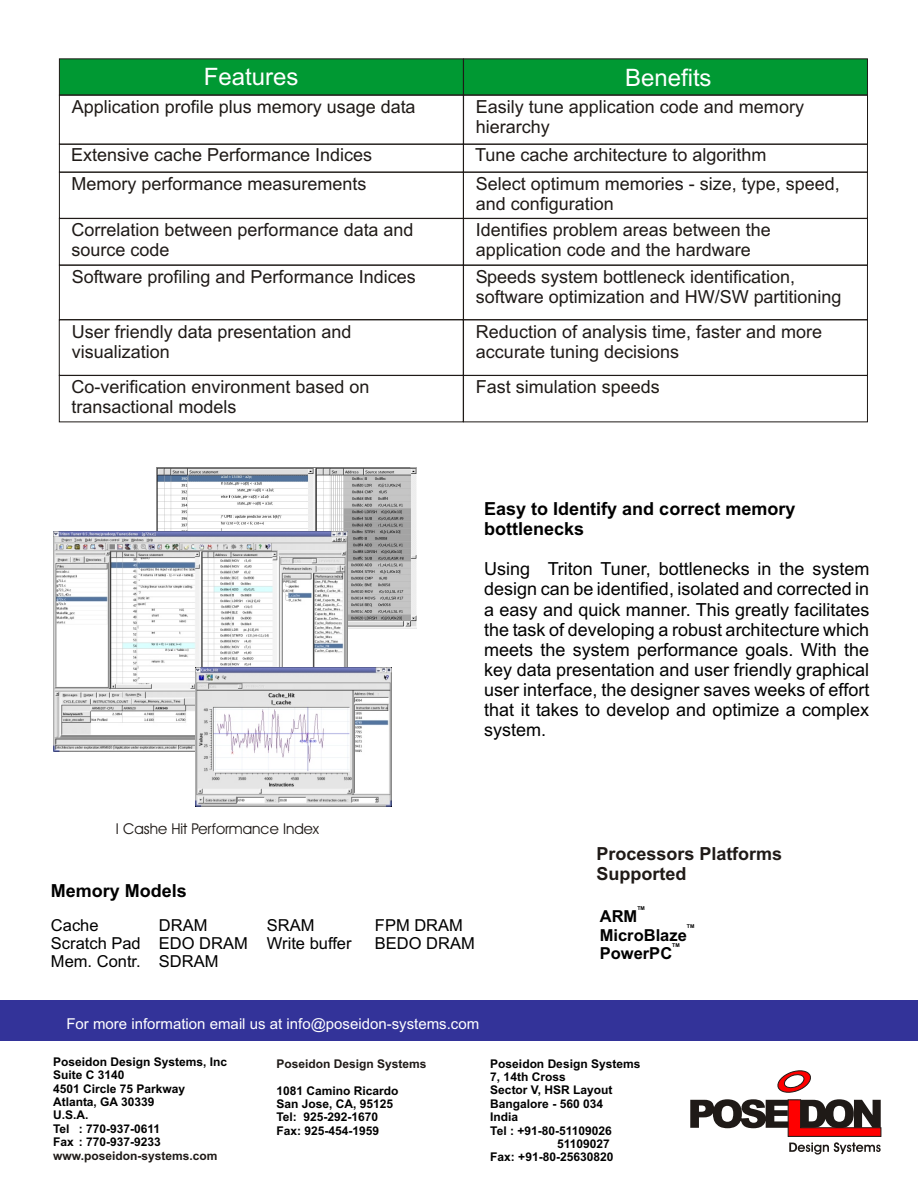
<style>
.page{position:relative;width:918px;height:1188px;background:#fff}
.page>*{position:absolute;margin:0;border:0;box-sizing:border-box;transform-origin:0 0}
.t1{font:24px "Arial";color:#fff}
.t2{font:18px/20.1px "Arial";color:#1f1a17}
.t3{font:18px/20.1px "Arial";color:#000;text-align:justify}
.t4{font:700 18px/20.1px "Arial";color:#000}
.t5{font:700 18px/20.1px "Arial";color:#1f1a17}
.t6{font:16.5px "Arial";color:#000}
.t7{font:700 16.5px "Arial";color:#000}
.t8{font:15px "Arial";color:#fff}
.t9{font:15px "Avant Garde Bk BT";color:#1f1a17}
.t10{font:700 12px/13.4px "Arial";color:#000}
.t11{font:700 12px "Arial";color:#1f1a17}
.t12{font:700 5.25px "Arial";color:#000}
</style>
<div class="page">
<img style="left:156px;top:467px;width:260px;height:162px">
<div style="left:1px;top:1000px;width:917px;height:41px;background:#339"></div>
<img style="left:54px;top:532px;width:293px;height:219px">
<img style="left:195px;top:667px;width:196px;height:139px">
<div style="left:59px;top:59px;width:405px;height:36px;background:#093;border:1px solid #1f1a17"></div>
<div style="left:463px;top:59px;width:405px;height:36px;background:#093;border:1px solid #1f1a17"></div>
<div style="left:463px;top:95px;width:405px;height:49px;border:1px solid #1f1a17"></div>
<div style="left:59px;top:95px;width:405px;height:49px;border:1px solid #1f1a17"></div>
<div style="left:463px;top:144px;width:405px;height:28px;border:1px solid #1f1a17"></div>
<div style="left:59px;top:144px;width:405px;height:28px;border:1px solid #1f1a17"></div>
<div style="left:59px;top:172px;width:405px;height:46px;border:1px solid #1f1a17"></div>
<div style="left:463px;top:172px;width:405px;height:46px;border:1px solid #1f1a17"></div>
<div style="left:59px;top:218px;width:404px;height:47px;border:1px solid #1f1a17"></div>
<div style="left:463px;top:218px;width:405px;height:47px;border:1px solid #1f1a17"></div>
<div style="left:59px;top:265px;width:404px;height:55px;border:1px solid #1f1a17"></div>
<div style="left:463px;top:265px;width:405px;height:55px;border:1px solid #1f1a17"></div>
<div style="left:59px;top:375px;width:404px;height:47px;border:1px solid #1f1a17"></div>
<div style="left:463px;top:375px;width:405px;height:47px;border:1px solid #1f1a17"></div>
<svg style="left:690px;top:1070px;width:191px;height:85px"></svg>
<h1 class="t1" style="left:204px;top:67px;width:96px">Features</h1>
<h1 class="t1" style="left:625px;top:68px;width:88px">Benefits</h1>
<p class="t2" style="left:476px;top:98px;width:330px">Easily tune application code and memory hierarchy</p>
<p class="t2" style="left:72px;top:98px;width:345px">Application profile plus memory usage data</p>
<p class="t2" style="left:71px;top:147px;width:303px">Extensive cache Performance Indices</p>
<p class="t2" style="left:475px;top:142px;width:366px;line-height:28.5px">Tune cache architecture to algorithm<br>Select optimum memories - size, type, speed,</p>
<p class="t2" style="left:476px;top:192px;width:297px;line-height:26.2px">and configuration<br>Identifies problem areas between the</p>
<p class="t2" style="left:476px;top:242px;width:277px">application code and the hardware</p>
<p class="t2" style="left:72px;top:175px;width:296px">Memory performance measurements</p>
<p class="t2" style="left:72px;top:222px;width:343px">Correlation between performance data and source code</p>
<p class="t2" style="left:72px;top:268px;width:345px">Software profiling and Performance Indices</p>
<p class="t2" style="left:476px;top:269px;width:367px">Speeds system bottleneck identification, software optimization and HW/SW partitioning</p>
<p class="t2" style="left:72px;top:323px;width:281px">User friendly data presentation and visualization</p>
<p class="t2" style="left:72px;top:378px;width:300px">Co-verification environment based on transactional models</p>
<p class="t2" style="left:476px;top:378px;width:186px">Fast simulation speeds</p>
<p class="t2" style="left:476px;top:323px;width:348px">Reduction of analysis time, faster and more accurate tuning decisions</p>
<p class="t4" style="left:484px;top:500px;width:313px">Easy to Identify and correct memory bottlenecks</p>
<p class="t3" style="left:484px;top:561px;width:387px">Using Triton Tuner, bottlenecks in the system design can be identified, isolated and corrected in a easy and quick manner. This greatly facilitates the task of developing a robust architecture which meets the system performance goals. With the key data presentation and user friendly graphical user interface, the designer saves weeks of effort that it takes to develop and optimize a complex system.</p>
<p class="t9" style="left:116px;top:822px;width:205px">I Cashe Hit Performance Index</p>
<p class="t4" style="left:51px;top:882px;width:138px">Memory Models</p>
<p class="t6" style="left:51px;top:919px;width:49px">Cache</p>
<p class="t6" style="left:159px;top:919px;width:50px">DRAM</p>
<p class="t6" style="left:267px;top:919px;width:49px">SRAM</p>
<p class="t6" style="left:375px;top:919px;width:89px">FPM DRAM</p>
<p class="t6" style="left:51px;top:937px;width:302px">Scratch Pad EDO DRAM Write buffer</p>
<p class="t6" style="left:375px;top:937px;width:101px">BEDO DRAM</p>
<p class="t6" style="left:51px;top:955px;width:169px">Mem. Contr. SDRAM</p>
<p class="t5" style="left:597px;top:845px;width:187px">Processors Platforms<br>Supported</p>
<p class="t12" style="left:637px;top:906px;width:9px">TM</p>
<p class="t7" style="left:600px;top:910px;width:39px">ARM</p>
<p class="t12" style="left:687px;top:924px;width:9px">TM</p>
<p class="t7" style="left:600px;top:929px;width:89px">MicroBlaze</p>
<p class="t12" style="left:672px;top:943px;width:9px">TM</p>
<p class="t7" style="left:600px;top:947px;width:74px">PowerPC</p>
<p class="t8" style="left:66px;top:1018px;width:414px">For more information email us at info@poseidon-systems.com</p>
<p class="t10" style="left:53px;top:1056px;width:176px">Poseidon Design Systems, Inc<br>Suite C 3140<br>4501 Circle 75 Parkway<br>Atlanta, GA 30339<br>U.S.A.<br>Tel : 770-937-0611<br>Fax : 770-937-9233</p>
<p class="t11" style="left:53px;top:1151px;width:166px">www.poseidon-systems.com</p>
<p class="t11" style="left:276px;top:1059px;width:152px">Poseidon Design Systems</p>
<p class="t10" style="left:276px;top:1085px;width:124px">1081 Camino Ricardo<br>San Jose, CA, 95125<br>Tel: 925-292-1670<br>Fax: 925-454-1959</p>
<p class="t10" style="left:490px;top:1058px;width:152px">Poseidon Design Systems</p>
<p class="t10" style="left:490px;top:1071px;width:77px">7, 14th Cross</p>
<p class="t10" style="left:490px;top:1085px;width:124px">Sector V, HSR Layout</p>
<p class="t10" style="left:490px;top:1098px;width:114px">Bangalore - 560 034</p>
<p class="t10" style="left:490px;top:1111px;width:30px">India</p>
<p class="t10" style="left:490px;top:1125px;width:123px">Tel : +91-80-51109026</p>
<p class="t10" style="left:557px;top:1138px;width:54px">51109027</p>
<p class="t10" style="left:490px;top:1152px;width:125px">Fax: +91-80-25630820</p>
</div>
